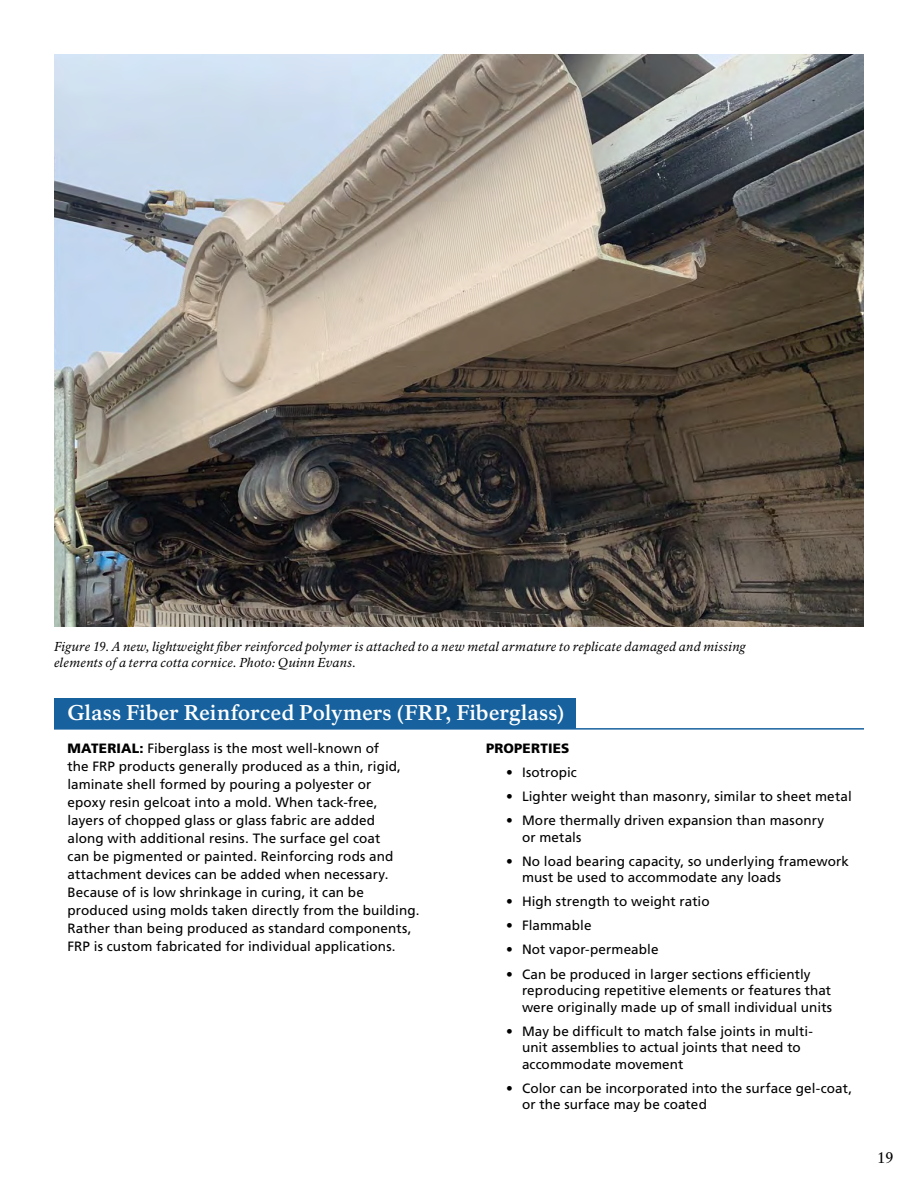
<style>
.page{position:relative;width:918px;height:1188px;background:#fff}
.page>*{position:absolute;margin:0;border:0;box-sizing:border-box;transform-origin:0 0}
._508_Potential_Subs{font:700 21px "NPS Rawlinson OT";color:#fff}
.t1{font:15px "NPS Rawlinson OT";color:#000}
._508_subst_materials{font:13.5px/16.5px "Frutiger LT Std";letter-spacing:.005em;color:#000}
._508_appendix_inset{font:13.5px/18px "Frutiger LT Std";letter-spacing:.005em;color:#000}
._508_Body_text{font:900 13.5px "Frutiger LT Std";letter-spacing:.01em;color:#000}
._508_Photo_captions{font:italic 12.75px/16.5px "NPS Rawlinson OT";letter-spacing:.02em;color:#000}
.s1{font-weight:900}
</style>
<div class="page">
<div style="left:54px;top:699px;width:522px;height:30px;background:#17629e"></div>
<hr style="left:54px;top:728px;width:810px;height:2px;background:#17629e">
<img style="left:54px;top:54px;width:810px;height:572px">
<p class="_508_Photo_captions" style="left:54px;top:638px;width:693px">Figure 19. A new, lightweight fiber reinforced polymer is attached to a new metal armature to replicate damaged and missing elements of a terra cotta cornice. Photo: Quinn Evans.</p>
<p class="_508_Potential_Subs" style="left:68px;top:700px;width:498px">Glass Fiber Reinforced Polymers (FRP, Fiberglass)</p>
<p class="_508_appendix_inset" style="left:68px;top:739px;width:354px"><span class="s1">MATERIAL:</span> Fiberglass is the most well-known of<br>the FRP products generally produced as a thin, rigid, laminate shell formed by pouring a polyester or<br>epoxy resin gelcoat into a mold. When tack-free,<br>layers of chopped glass or glass fabric are added<br>along with additional resins. The surface gel coat<br>can be pigmented or painted. Reinforcing rods and attachment devices can be added when necessary.<br>Because of is low shrinkage in curing, it can be produced using molds taken directly from the building.<br>Rather than being produced as standard components, FRP is custom fabricated for individual applications.</p>
<p class="_508_Body_text" style="left:486px;top:740px;width:85px">PROPERTIES</p>
<p class="_508_subst_materials" style="left:506px;top:764px;width:72px">• Isotropic</p>
<p class="_508_subst_materials" style="left:506px;top:788px;width:347px">• Lighter weight than masonry, similar to sheet metal</p>
<p class="_508_subst_materials" style="left:522px;top:812px;width:304px;text-indent:-16px">• More thermally driven expansion than masonry or metals</p>
<p class="_508_subst_materials" style="left:522px;top:853px;width:328px;text-indent:-16px">• No load bearing capacity, so underlying framework must be used to accommodate any loads</p>
<p class="_508_subst_materials" style="left:506px;top:893px;width:205px">• High strength to weight ratio</p>
<p class="_508_subst_materials" style="left:506px;top:918px;width:87px">• Flammable</p>
<p class="_508_subst_materials" style="left:506px;top:942px;width:154px">• Not vapor-permeable</p>
<p class="_508_subst_materials" style="left:522px;top:966px;width:312px;text-indent:-16px">• Can be produced in larger sections efficiently reproducing repetitive elements or features that were originally made up of small individual units</p>
<p class="_508_subst_materials" style="left:522px;top:1023px;width:292px;text-indent:-16px">• May be difficult to match false joints in multi&shy;unit assemblies to actual joints that need to accommodate movement</p>
<p class="_508_subst_materials" style="left:522px;top:1080px;width:332px;text-indent:-16px">• Color can be incorporated into the surface gel-coat, or the surface may be coated</p>
<p class="t1" style="left:878px;top:1149px;width:17px">19</p>
</div>
